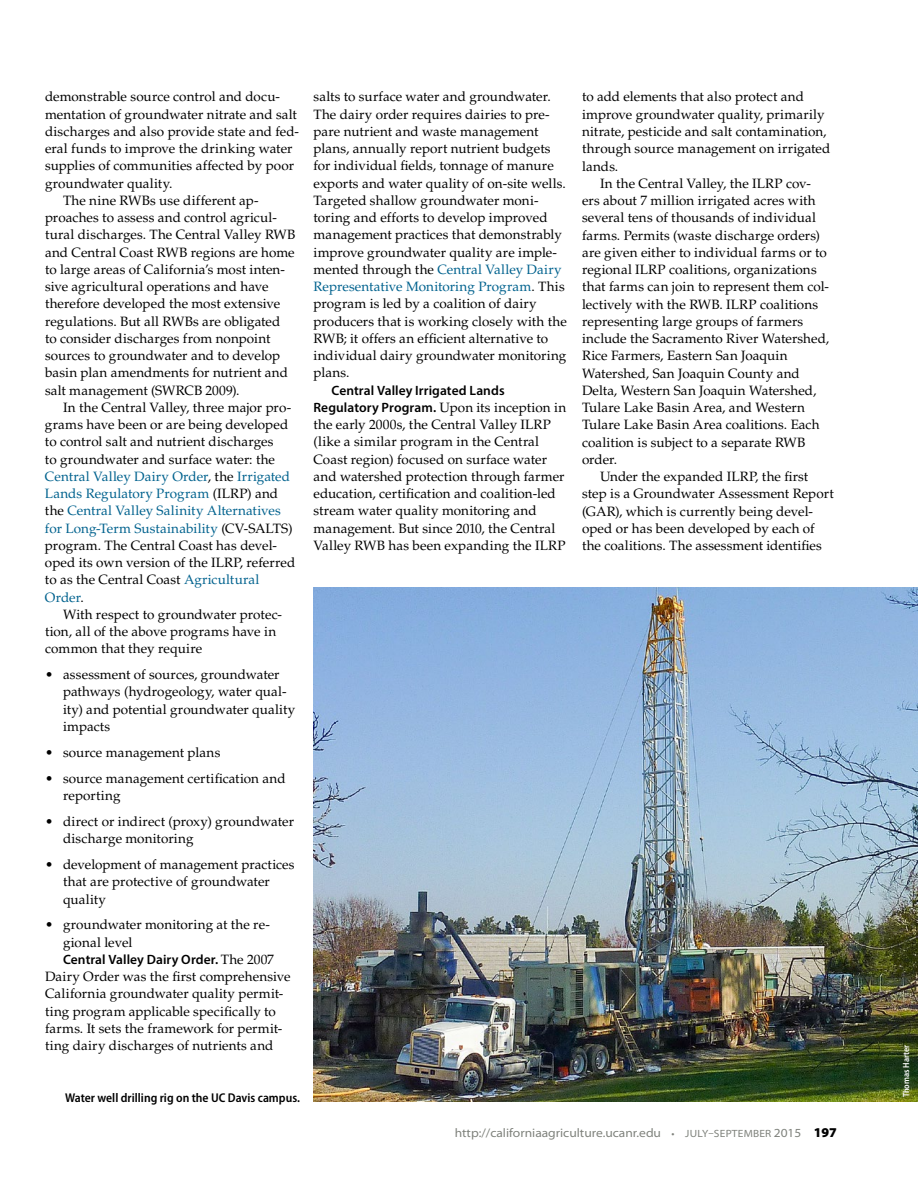
<style>
.page{position:relative;width:918px;height:1188px;background:#fff}
.page>*{position:absolute;margin:0;border:0;box-sizing:border-box;transform-origin:0 0}
.t1{font:13.5px/17.2px "Palatino LT Std";letter-spacing:.005em;color:#000}
.t2{font:13.5px "Palatino LT Std";letter-spacing:.005em;color:#00628e}
.t3{font:600 13.5px/17.2px "Myriad Pro";letter-spacing:.005em;color:#000}
.t4{font:600 semi-condensed 12.75px "Myriad Pro";color:#000}
.t5{font:semi-expanded 12.3px "Myriad Pro";color:#7e817b}
.t6{font:600 semi-condensed 9px "Myriad Pro";color:#fff}
.s1{color:#000}
.s2{color:#00628e}
.s3{font-family:"Palatino LT Std";font-weight:400}
.s4{font-size:10.5px}
.s5{font-weight:900;font-stretch:normal;font-size:13.5px;color:#000}
</style>
<div class="page">
<img style="left:314px;top:588px;width:604px;height:514px">
<p class="t1" style="left:45px;top:88px;width:236px">demonstrable source control and docu-</p>
<p class="t1" style="left:45px;top:106px;width:253px">mentation of groundwater nitrate and salt</p>
<p class="t1" style="left:45px;top:123px;width:256px">discharges and also provide state and fed-</p>
<p class="t1" style="left:45px;top:140px;width:249px">eral funds to improve the drinking water</p>
<p class="t1" style="left:45px;top:157px;width:251px">supplies of communities affected by poor</p>
<p class="t1" style="left:45px;top:175px;width:129px">groundwater quality.</p>
<p class="t1" style="left:63px;top:192px;width:197px">The nine RWBs use different ap-</p>
<p class="t1" style="left:45px;top:209px;width:233px">proaches to assess and control agricul-</p>
<p class="t1" style="left:45px;top:226px;width:252px">tural discharges. The Central Valley RWB</p>
<p class="t1" style="left:45px;top:244px;width:251px">and Central Coast RWB regions are home</p>
<p class="t1" style="left:45px;top:261px;width:241px">to large areas of California’s most inten-</p>
<p class="t1" style="left:45px;top:278px;width:225px">sive agricultural operations and have</p>
<p class="t1" style="left:45px;top:295px;width:237px">therefore developed the most extensive</p>
<p class="t1" style="left:45px;top:313px;width:237px">regulations. But all RWBs are obligated</p>
<p class="t1" style="left:45px;top:330px;width:227px">to consider discharges from nonpoint</p>
<p class="t1" style="left:45px;top:347px;width:237px">sources to groundwater and to develop</p>
<p class="t1" style="left:45px;top:364px;width:244px">basin plan amendments for nutrient and</p>
<p class="t1" style="left:45px;top:382px;width:196px">salt management (SWRCB 2009).</p>
<p class="t1" style="left:63px;top:399px;width:230px">In the Central Valley, three major pro-</p>
<p class="t1" style="left:45px;top:416px;width:245px">grams have been or are being developed</p>
<p class="t1" style="left:45px;top:433px;width:230px">to control salt and nutrient discharges</p>
<p class="t1" style="left:45px;top:451px;width:232px">to groundwater and surface water: the</p>
<p class="t2" style="left:45px;top:468px;width:247px">Central Valley Dairy Order<span class="s1">, the</span> Irrigated</p>
<p class="t2" style="left:45px;top:486px;width:235px">Lands Regulatory Program <span class="s1">(ILRP) and</span></p>
<p class="t2" style="left:45px;top:503px;width:237px"><span class="s1">the</span> Central Valley Salinity Alternatives</p>
<p class="t2" style="left:45px;top:520px;width:249px">for Long-Term Sustainability <span class="s1">(CV-SALTS)</span></p>
<p class="t1" style="left:45px;top:537px;width:234px">program. The Central Coast has devel-</p>
<p class="t1" style="left:45px;top:554px;width:252px">oped its own version of the ILRP, referred</p>
<p class="t1" style="left:45px;top:571px;width:216px">to as the Central Coast <span class="s2">Agricultural</span></p>
<p class="t2" style="left:45px;top:589px;width:40px">Order<span class="s1">.</span></p>
<p class="t1" style="left:63px;top:606px;width:221px">With respect to groundwater protec-</p>
<p class="t1" style="left:45px;top:623px;width:233px">tion, all of the above programs have in</p>
<p class="t1" style="left:45px;top:640px;width:159px">common that they require</p>
<p class="t1" style="left:63px;top:666px;width:234px;text-indent:-18px">• assessment of sources, groundwater pathways (hydrogeology, water qual&shy;ity) and potential groundwater quality impacts</p>
<p class="t1" style="left:45px;top:744px;width:177px">• source management plans</p>
<p class="t1" style="left:63px;top:770px;width:224px;text-indent:-18px">• source management certification and reporting</p>
<p class="t1" style="left:63px;top:813px;width:233px;text-indent:-18px">• direct or indirect (proxy) groundwater discharge monitoring</p>
<p class="t1" style="left:63px;top:856px;width:233px;text-indent:-18px">• development of management practices that are protective of groundwater quality</p>
<p class="t1" style="left:63px;top:916px;width:208px;text-indent:-18px">• groundwater monitoring at the re&shy;gional level</p>
<p class="t3" style="left:63px;top:950px;width:213px">Central Valley Dairy Order. <span class="s3">The 2007</span></p>
<p class="t1" style="left:45px;top:968px;width:247px">Dairy Order was the first comprehensive California groundwater quality permit&shy;ting program applicable specifically to farms. It sets the framework for permit&shy;ting dairy discharges of nutrients and</p>
<p class="t1" style="left:314px;top:88px;width:255px">salts to surface water and groundwater.<br>The dairy order requires dairies to pre&shy;pare nutrient and waste management plans, annually report nutrient budgets for individual fields, tonnage of manure exports and water quality of on-site wells.<br>Targeted shallow groundwater moni&shy;toring and efforts to develop improved management practices that demonstrably improve groundwater quality are imple&shy;mented through the <span class="s2">Central Valley Dairy Representative Monitoring Program</span>. This program is led by a coalition of dairy producers that is working closely with the RWB; it offers an efficient alternative to individual dairy groundwater monitoring plans.</p>
<p class="t3" style="left:314px;top:381px;width:254px;text-indent:18px">Central Valley Irrigated Lands<br>Regulatory Program. <span class="s3">Upon its inception in</span></p>
<p class="t1" style="left:314px;top:416px;width:254px">the early 2000s, the Central Valley ILRP (like a similar program in the Central Coast region) focused on surface water and watershed protection through farmer education, certification and coalition-led stream water quality monitoring and management. But since 2010, the Central Valley RWB has been expanding the ILRP</p>
<p class="t1" style="left:582px;top:89px;width:250px">to add elements that also protect and improve groundwater quality, primarily nitrate, pesticide and salt contamination, through source management on irrigated lands.</p>
<p class="t1" style="left:600px;top:175px;width:212px">In the Central Valley, the ILRP cov-</p>
<p class="t1" style="left:582px;top:192px;width:235px">ers about 7 million irrigated acres with</p>
<p class="t1" style="left:582px;top:209px;width:236px">several tens of thousands of individual</p>
<p class="t1" style="left:582px;top:227px;width:239px">farms. Permits (waste discharge orders)</p>
<p class="t1" style="left:582px;top:244px;width:246px">are given either to individual farms or to</p>
<p class="t1" style="left:582px;top:261px;width:236px">regional ILRP coalitions, organizations</p>
<p class="t1" style="left:582px;top:278px;width:249px">that farms can join to represent them col-</p>
<p class="t1" style="left:582px;top:296px;width:238px">lectively with the RWB. ILRP coalitions</p>
<p class="t1" style="left:582px;top:313px;width:223px">representing large groups of farmers</p>
<p class="t1" style="left:582px;top:330px;width:249px">include the Sacramento River Watershed,</p>
<p class="t1" style="left:582px;top:347px;width:207px">Rice Farmers, Eastern San Joaquin</p>
<p class="t1" style="left:582px;top:365px;width:219px">Watershed, San Joaquin County and</p>
<p class="t1" style="left:582px;top:382px;width:236px">Delta, Western San Joaquin Watershed,</p>
<p class="t1" style="left:582px;top:399px;width:225px">Tulare Lake Basin Area, and Western</p>
<p class="t1" style="left:582px;top:416px;width:239px">Tulare Lake Basin Area coalitions. Each</p>
<p class="t1" style="left:582px;top:434px;width:225px">coalition is subject to a separate RWB</p>
<p class="t1" style="left:582px;top:451px;width:37px">order.</p>
<p class="t1" style="left:600px;top:468px;width:210px">Under the expanded ILRP, the first</p>
<p class="t1" style="left:582px;top:485px;width:253px">step is a Groundwater Assessment Report</p>
<p class="t1" style="left:582px;top:503px;width:233px">(GAR), which is currently being devel-</p>
<p class="t1" style="left:582px;top:520px;width:234px">oped or has been developed by each of</p>
<p class="t1" style="left:582px;top:537px;width:242px">the coalitions. The assessment identifies</p>
<p class="t4" style="left:65px;top:1090px;width:236px">Water well drilling rig on the UC Davis campus.</p>
<p class="t5" style="left:455px;top:1126px;width:384px">http://californiaagriculture.ucanr.edu <span class="s4">• JULY–SEPTEMBER</span> 2015 <span class="s5">197</span></p>
<p class="t6" style="left:900px;top:1097px;width:54px;rotate:-90deg">Thomas Harter</p>
</div>
